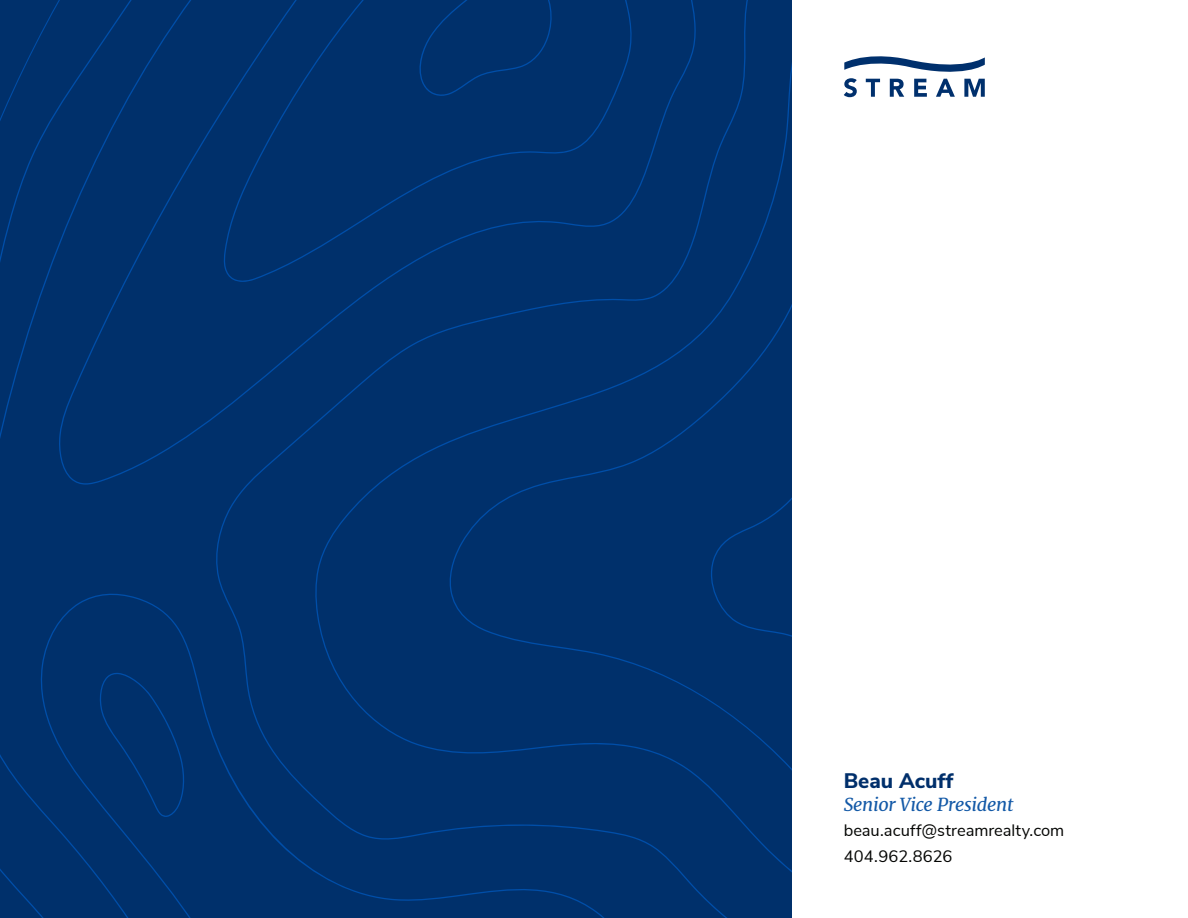
<style>
.page{position:relative;width:1188px;height:918px;background:#fff}
.page>*{position:absolute;margin:0;border:0;box-sizing:border-box;transform-origin:0 0}
.In-Text_Header{font:800 21px "Nunito Sans";color:#002f6b}
.In-Text_Header-2{font:italic 18px "Merriweather";letter-spacing:-.015em;color:#1359a7}
.In-Text_Header-3{font:16.5px/25.8px "Nunito Sans";letter-spacing:.005em;color:#040503}
</style>
<div class="page">
<svg style="left:844px;top:56px;width:141px;height:41px"></svg>
<div style="left:397px;top:0;width:395px;height:918px;background:#00306b"></div>
<div style="left:447px;top:55px;width:345px;height:826px;background:#00306b"></div>
<div style="left:706px;top:369px;width:86px;height:372px;background:#00306b"></div>
<div style="left:0;top:0;width:397px;height:918px;background:#00306b"></div>
<div style="left:0;top:0;width:283px;height:110px;background:#00306b"></div>
<div style="left:0;top:861px;width:110px;height:57px;background:#00306b"></div>
<p class="In-Text_Header" style="left:844px;top:765px;width:111px">Beau Acuff</p>
<p class="In-Text_Header-2" style="left:844px;top:792px;width:171px">Senior Vice President</p>
<p class="In-Text_Header-3" style="left:844px;top:817px;width:222px">beau.acuff@streamrealty.com<br>404.962.8626</p>
</div>
